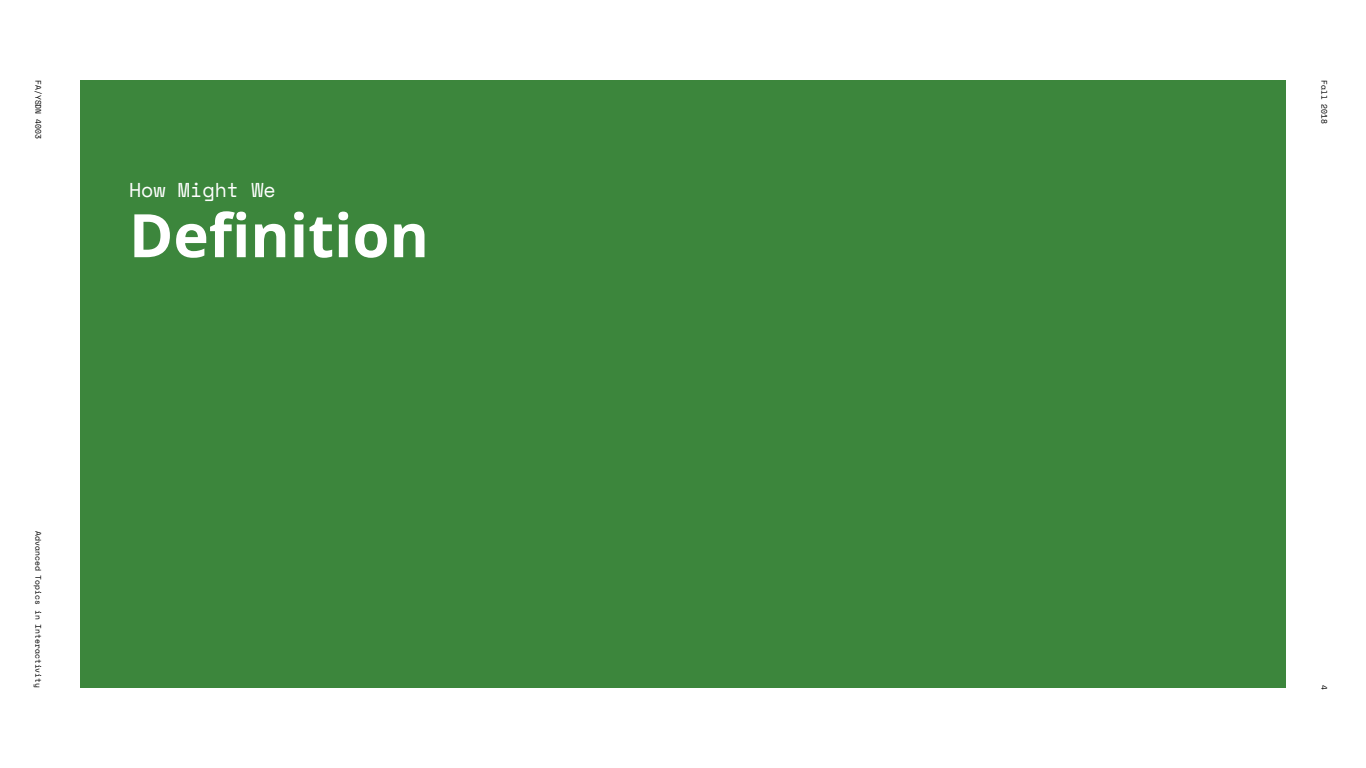
<style>
.page{position:relative;width:1366px;height:768px;background:#fff}
.page>*{position:absolute;margin:0;border:0;box-sizing:border-box;transform-origin:0 0}
.t1{font:700 60px "Open Sans";color:#fff}
.t2{font:20px "Space Mono";color:#fff}
.t3{font:8px "Space Mono";color:#000}
</style>
<div class="page">
<div style="left:80px;top:80px;width:1206px;height:608px;background:#3c863c"></div>
<p class="t3" style="left:44px;top:80px;width:60px;rotate:90deg">FA/YSDN 4003</p>
<p class="t2" style="left:129px;top:175px;width:148px">How Might We</p>
<p class="t1" style="left:129px;top:193px;width:302px">Definition</p>
<p class="t3" style="left:44px;top:531px;width:158px;rotate:90deg">Advanced Topics in Interactivity</p>
<p class="t3" style="left:1330px;top:80px;width:46px;rotate:90deg">Fall 2018</p>
<p class="t3" style="left:1330px;top:685px;width:6px;rotate:90deg">4</p>
</div>
